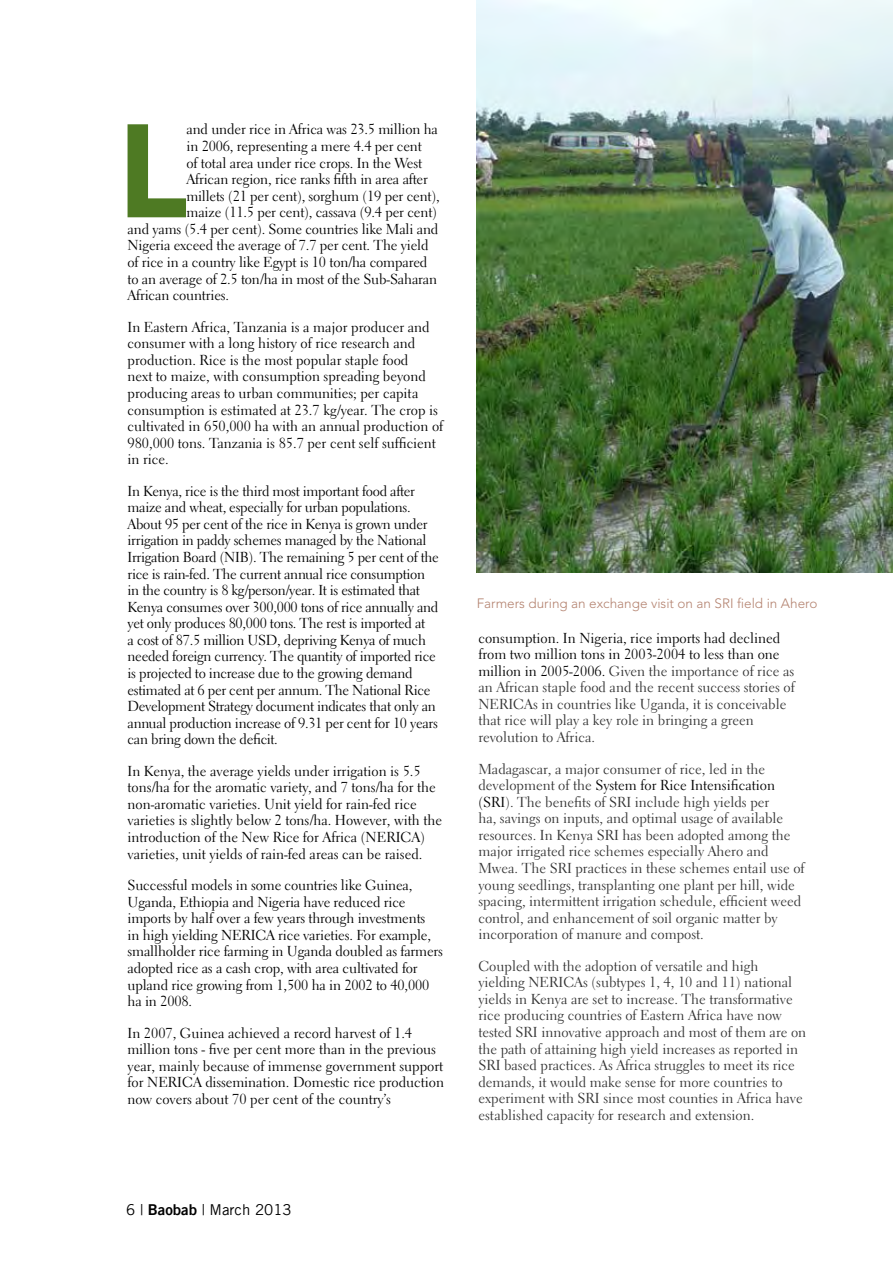
<style>
.page{position:relative;width:893px;height:1263px;background:#fff}
.page>*{position:absolute;margin:0;border:0;box-sizing:border-box;transform-origin:0 0}
.t1{font:900 131.4px "Avenir LT Std";color:#4e7a23}
.t2{font:15px "Trade Gothic";color:#000}
.t3{font:14.4px/16.5px "Electra LH";letter-spacing:-.01em;color:#000}
.t4{font:14.4px/16.5px "Electra LH";color:#333}
.t5{font:300 13.5px "Avenir LT Std";color:#b48370}
.s1{font-family:"Trade Gothic Bold Two"}
.s2{color:#000}
</style>
<div class="page">
<img style="left:477px;top:0;width:416px;height:573px">
<h1 class="t1" style="left:117px;top:92px;width:72px">L</h1>
<p class="t3" style="left:187px;top:121px;width:253px">and under rice in Africa was 23.5 million ha</p>
<p class="t3" style="left:187px;top:138px;width:237px">in 2006, representing a mere 4.4 per cent</p>
<p class="t3" style="left:187px;top:154px;width:237px">of total area under rice crops. In the West</p>
<p class="t3" style="left:187px;top:171px;width:243px">African region, rice ranks fifth in area after</p>
<p class="t3" style="left:187px;top:188px;width:255px">millets (21 per cent), sorghum (19 per cent),</p>
<p class="t3" style="left:187px;top:204px;width:252px">maize (11.5 per cent), cassava (9.4 per cent)</p>
<p class="t3" style="left:128px;top:221px;width:312px">and yams (5.4 per cent). Some countries like Mali and</p>
<p class="t3" style="left:128px;top:237px;width:302px">Nigeria exceed the average of 7.7 per cent. The yield</p>
<p class="t3" style="left:128px;top:254px;width:301px">of rice in a country like Egypt is 10 ton/ha compared</p>
<p class="t3" style="left:128px;top:270px;width:311px">to an average of 2.5 ton/ha in most of the Sub-Saharan</p>
<p class="t3" style="left:128px;top:287px;width:103px">African countries.</p>
<p class="t3" style="left:128px;top:319px;width:317px">In Eastern Africa, Tanzania is a major producer and consumer with a long history of rice research and production. Rice is the most popular staple food<br>next to maize, with consumption spreading beyond producing areas to urban communities; per capita consumption is estimated at 23.7 kg/year. The crop is cultivated in 650,000 ha with an annual production of 980,000 tons. Tanzania is 85.7 per cent self sufficient in rice.</p>
<p class="t3" style="left:128px;top:483px;width:313px">In Kenya, rice is the third most important food after maize and wheat, especially for urban populations.<br>About 95 per cent of the rice in Kenya is grown under irrigation in paddy schemes managed by the National Irrigation Board (NIB). The remaining 5 per cent of the rice is rain-fed. The current annual rice consumption in the country is 8 kg/person/year. It is estimated that Kenya consumes over 300,000 tons of rice annually and yet only produces 80,000 tons. The rest is imported at<br>a cost of 87.5 million USD, depriving Kenya of much needed foreign currency. The quantity of imported rice is projected to increase due to the growing demand estimated at 6 per cent per annum. The National Rice Development Strategy document indicates that only an annual production increase of 9.31 per cent for 10 years can bring down the deficit.</p>
<p class="t3" style="left:128px;top:763px;width:316px">In Kenya, the average yields under irrigation is 5.5 tons/ha for the aromatic variety, and 7 tons/ha for the non-aromatic varieties. Unit yield for rain-fed rice varieties is slightly below 2 tons/ha. However, with the introduction of the New Rice for Africa (NERICA) varieties, unit yields of rain-fed areas can be raised.</p>
<p class="t3" style="left:128px;top:877px;width:317px">Successful models in some countries like Guinea, Uganda, Ethiopia and Nigeria have reduced rice imports by half over a few years through investments<br>in high yielding NERICA rice varieties. For example, smallholder rice farming in Uganda doubled as farmers adopted rice as a cash crop, with area cultivated for upland rice growing from 1,500 ha in 2002 to 40,000 ha in 2008.</p>
<p class="t3" style="left:128px;top:1024px;width:318px">In 2007, Guinea achieved a record harvest of 1.4 million tons - five per cent more than in the previous year, mainly because of immense government support for NERICA dissemination. Domestic rice production now covers about 70 per cent of the country’s</p>
<p class="t2" style="left:126px;top:1200px;width:167px">6 | <span class="s1">Baobab</span> | March 2013</p>
<p class="t5" style="left:477px;top:595px;width:342px">Farmers during an exchange visit on an SRI field in Ahero</p>
<p class="t4" style="left:478px;top:629px;width:318px"><span class="s2">consumption. In Nigeria, rice imports had declined from two million tons in 2003-2004 to less than one million in 2005-2006.</span> Given the importance of rice as an African staple food and the recent success stories of NERICAs in countries like Uganda, it is conceivable that rice will play a key role in bringing a green revolution to Africa.</p>
<p class="t4" style="left:478px;top:760px;width:328px">Madagascar, a major consumer of rice, led in the development of the <span class="s2">System for Rice Intensification (SRI</span>). The benefits of SRI include high yields per<br>ha, savings on inputs, and optimal usage of available resources. In Kenya SRI has been adopted among the major irrigated rice schemes especially Ahero and Mwea. The SRI practices in these schemes entail use of young seedlings, transplanting one plant per hill, wide spacing, intermittent irrigation schedule, efficient weed control, and enhancement of soil organic matter by incorporation of manure and compost.</p>
<p class="t4" style="left:478px;top:958px;width:329px">Coupled with the adoption of versatile and high yielding NERICAs (subtypes 1, 4, 10 and 11) national yields in Kenya are set to increase. The transformative rice producing countries of Eastern Africa have now tested SRI innovative approach and most of them are on the path of attaining high yield increases as reported in SRI based practices. As Africa struggles to meet its rice demands, it would make sense for more countries to experiment with SRI since most counties in Africa have established capacity for research and extension.</p>
</div>
